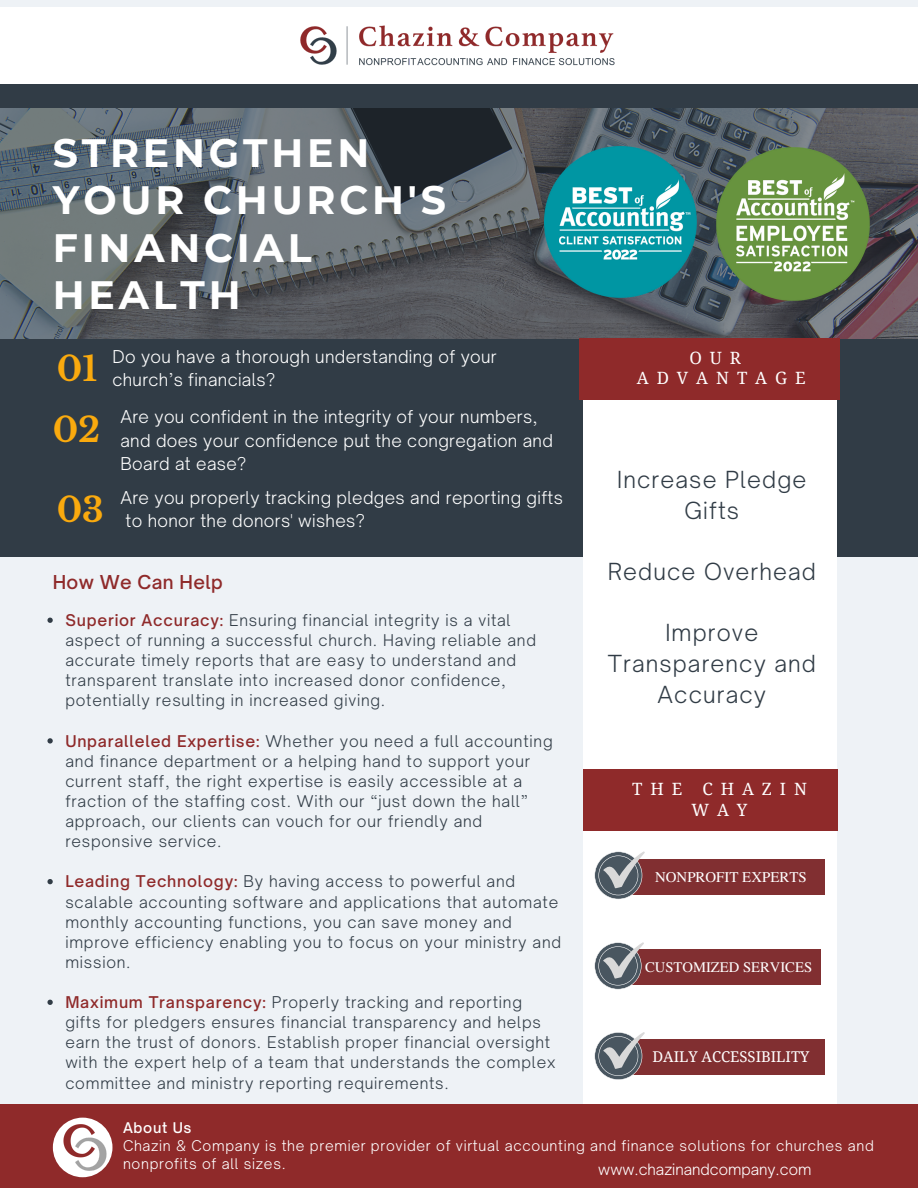
<style>
.page{position:relative;width:918px;height:1188px;background:#eef2f6}
.page>*{position:absolute;margin:0;border:0;box-sizing:border-box;transform-origin:0 0}
.t1{font:700 39.45px/47.7px "Montserrat";letter-spacing:.095em;color:#fff}
.t2{font:700 33.9px "Libre Baskerville";color:#faaa0e}
.t3{font:300 22.5px/30.8px "Open Sauce One";letter-spacing:.05em;color:#313c46;text-align:center}
.t4{font:500 18.3px "Open Sauce One";letter-spacing:.02em;color:#8f2a2a}
.t5{font:300 16.95px/23.2px "Open Sauce One";letter-spacing:.02em;color:#fff}
.t6{font:16.95px/20.1px "Droid Serif";letter-spacing:.47em;color:#fff;text-align:center}
.t7{font:300 15.45px/20.1px "Open Sauce One";letter-spacing:.05em;color:#313c46}
.t8{font:300 15px "Open Sauce One";color:#fff}
.t9{font:14.85px "Droid Serif";color:#fff}
.t10{font:14.85px "Te X Gyre Termes";color:#fff}
.t11{font:14.7px "Te X Gyre Termes";color:#fff}
.t12{font:300 14.1px/18px "Open Sauce One";letter-spacing:.05em;color:#fff}
.t13{font:500 14.1px "Open Sauce One";letter-spacing:.05em;color:#fff}
.s1{font-weight:500;color:#8f2a2a}
</style>
<div class="page">
<div style="left:0;top:80px;width:918px;height:477px;background:#313c46"></div>
<img style="left:0;top:109px;width:918px;height:229px">
<div style="left:584px;top:347px;width:253px;height:781px;background:#fff"></div>
<div style="left:0;top:7px;width:918px;height:77px;background:#fff"></div>
<div style="left:622px;top:859px;width:203px;height:35px;background:#812f31"></div>
<svg style="left:594px;top:851px;width:51px;height:48px"></svg>
<div style="left:622px;top:950px;width:199px;height:35px;background:#812f31"></div>
<svg style="left:594px;top:942px;width:50px;height:47px"></svg>
<div style="left:622px;top:1039px;width:203px;height:36px;background:#812f31"></div>
<svg style="left:594px;top:1032px;width:51px;height:48px"></svg>
<div style="left:579px;top:338px;width:261px;height:62px;background:#8f2a2a"></div>
<img style="left:300px;top:25px;width:315px;height:41px">
<div style="left:584px;top:769px;width:254px;height:62px;background:#8f2a2a"></div>
<div style="left:0;top:1104px;width:918px;height:84px;background:#8f2a2a"></div>
<div style="left:53px;top:1118px;width:59px;height:59px;background:#fff;border-radius:50%"></div>
<img style="left:61px;top:1124px;width:47px;height:47px">
<svg style="left:47px;top:618px;width:6px;height:5px"></svg>
<svg style="left:47px;top:738px;width:6px;height:6px"></svg>
<svg style="left:47px;top:879px;width:6px;height:5px"></svg>
<svg style="left:47px;top:1000px;width:6px;height:5px"></svg>
<img style="left:716px;top:147px;width:153px;height:153px">
<img style="left:544px;top:146px;width:152px;height:152px">
<h1 class="t1" style="left:53px;top:129px;width:395px">STRENGTHEN<br>YOUR CHURCH'S<br>FINANCIAL<br>HEALTH</h1>
<h2 class="t2" style="left:57px;top:348px;width:42px">01</h2>
<p class="t5" style="left:112px;top:345px;width:386px">Do you have a thorough understanding of your church’s financials?</p>
<h2 class="t2" style="left:53px;top:409px;width:49px">02</h2>
<p class="t5" style="left:120px;top:405px;width:434px">Are you confident in the integrity of your numbers, and does your confidence put the congregation and<br>Board at ease?</p>
<h2 class="t2" style="left:57px;top:489px;width:49px">03</h2>
<p class="t5" style="left:120px;top:485px;width:444px">Are you properly tracking pledges and reporting gifts to honor the donors' wishes?</p>
<p class="t4" style="left:53px;top:571px;width:172px">How We Can Help</p>
<p class="t6" style="left:689px;top:348px;width:53px">OUR</p>
<p class="t6" style="left:637px;top:369px;width:170px">ADVANTAGE</p>
<h3 class="t3" style="left:617px;top:464px;width:191px">Increase Pledge<br>Gifts</h3>
<h3 class="t3" style="left:608px;top:556px;width:210px">Reduce Overhead</h3>
<p class="t7" style="left:65px;top:610px;width:472px"><span class="s1">Superior Accuracy:</span> Ensuring financial integrity is a vital aspect of running a successful church. Having reliable and accurate timely reports that are easy to understand and transparent translate into increased donor confidence, potentially resulting in increased giving.</p>
<p class="t7" style="left:65px;top:731px;width:489px"><span class="s1">Unparalleled Expertise:</span> Whether you need a full accounting and finance department or a helping hand to support your current staff, the right expertise is easily accessible at a fraction of the staffing cost. With our “just down the hall” approach, our clients can vouch for our friendly and responsive service.</p>
<p class="t7" style="left:65px;top:872px;width:497px"><span class="s1">Leading Technology:</span> By having access to powerful and scalable accounting software and applications that automate monthly accounting functions, you can save money and improve efficiency enabling you to focus on your ministry and mission.</p>
<p class="t7" style="left:65px;top:992px;width:492px"><span class="s1">Maximum Transparency:</span> Properly tracking and reporting gifts for pledgers ensures financial transparency and helps earn the trust of donors. Establish proper financial oversight with the expert help of a team that understands the complex committee and ministry reporting requirements.</p>
<p class="t13" style="left:123px;top:1119px;width:70px">About Us</p>
<p class="t12" style="left:123px;top:1137px;width:752px">Chazin &amp; Company is the premier provider of virtual accounting and finance solutions for churches and nonprofits of all sizes.</p>
<h3 class="t3" style="left:608px;top:617px;width:210px">Improve<br>Transparency and<br>Accuracy</h3>
<p class="t6" style="left:632px;top:779px;width:176px">THE CHAZIN<br>WAY</p>
<p class="t10" style="left:655px;top:866px;width:153px">NONPROFIT EXPERTS</p>
<p class="t11" style="left:645px;top:957px;width:169px">CUSTOMIZED SERVICES</p>
<p class="t9" style="left:652px;top:1048px;width:159px">DAILY ACCESSIBILITY</p>
<p class="t8" style="left:598px;top:1160px;width:215px">www.chazinandcompany.com</p>
</div>
